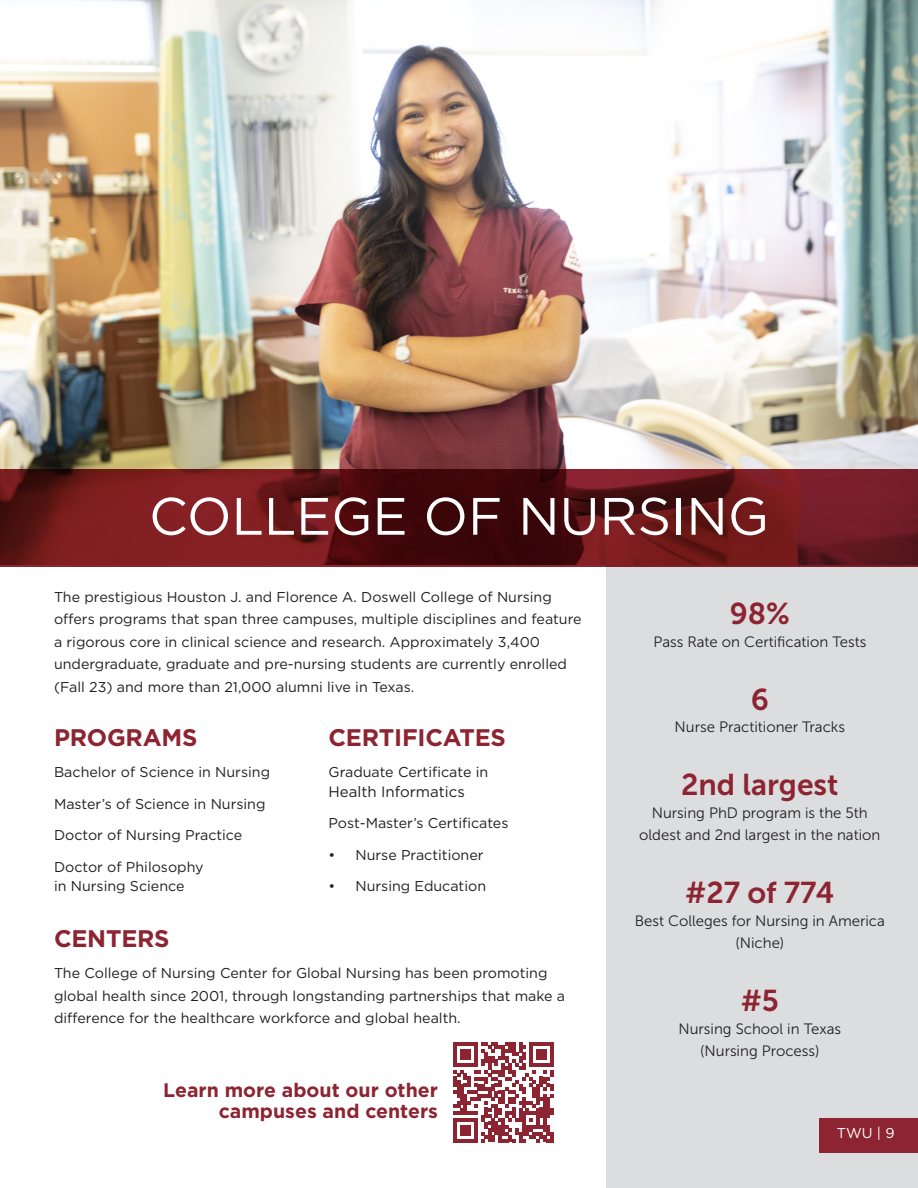
<style>
.page{position:relative;width:918px;height:1188px;background:#fff}
.page>*{position:absolute;margin:0;border:0;box-sizing:border-box;transform-origin:0 0}
.t1{font:52.5px "Gotham";color:#fff}
.t2{font:30px "Museo Sans 700";color:#8d2431}
.Heading{font:700 24px "Gotham";letter-spacing:-.01em;color:#8d2431}
.t3{font:700 19.5px/21px "Gotham";color:#8d2431;text-align:right}
.t4{font:15px/22.5px "Museo Sans 300";color:#231f20;text-align:center}
.t5{font:15px "Gotham";color:#231f20}
.t6{font:14.25px/22.5px "Gotham";color:#231f20}
.t7{font:14.25px "Gotham";color:#fff}
</style>
<div class="page">
<div style="left:606px;top:554px;width:312px;height:634px;background:#dcdddf"></div>
<img style="left:0;top:0;width:918px;height:470px">
<svg style="left:0;top:470px;width:918px;height:97px"></svg>
<div style="left:820px;top:1118px;width:98px;height:34px;background:#8d2431"></div>
<svg style="left:453px;top:1042px;width:100px;height:100px"></svg>
<p class="t1" style="left:149px;top:483px;width:621px">COLLEGE OF NURSING</p>
<p class="t6" style="left:54px;top:585px;width:529px">The prestigious Houston J. and Florence A. Doswell College of Nursing offers programs that span three campuses, multiple disciplines and feature a rigorous core in clinical science and research. Approximately 3,400 undergraduate, graduate and pre-nursing students are currently enrolled (Fall 23) and more than 21,000 alumni live in Texas.</p>
<p class="Heading" style="left:54px;top:722px;width:145px">PROGRAMS</p>
<p class="t6" style="left:54px;top:761px;width:218px">Bachelor of Science in Nursing</p>
<p class="t6" style="left:54px;top:792px;width:213px">Master’s of Science in Nursing</p>
<p class="t6" style="left:54px;top:824px;width:190px">Doctor of Nursing Practice</p>
<p class="t6" style="left:54px;top:857px;width:151px;line-height:19.5px">Doctor of Philosophy in Nursing Science</p>
<p class="Heading" style="left:328px;top:722px;width:179px">CERTIFICATES</p>
<p class="t6" style="left:328px;top:761px;width:161px">Graduate Certificate in</p>
<p class="t5" style="left:328px;top:782px;width:138px">Health Informatics</p>
<p class="t6" style="left:328px;top:812px;width:182px">Post-Master’s Certificates</p>
<p class="t6" style="left:328px;top:843px;width:157px">• Nurse Practitioner</p>
<p class="t6" style="left:328px;top:875px;width:159px">• Nursing Education</p>
<p class="Heading" style="left:54px;top:922px;width:117px">CENTERS</p>
<p class="t6" style="left:54px;top:962px;width:513px">The College of Nursing Center for Global Nursing has been promoting global health since 2001, through longstanding partnerships that make a difference for the healthcare workforce and global health.</p>
<p class="t3" style="left:163px;top:1079px;width:276px">Learn more about our other campuses and centers</p>
<p class="t2" style="left:730px;top:597px;width:62px">98%</p>
<p class="t4" style="left:653px;top:630px;width:214px">Pass Rate on Certification Tests</p>
<p class="t2" style="left:751px;top:683px;width:20px">6</p>
<p class="t4" style="left:675px;top:716px;width:172px">Nurse Practitioner Tracks</p>
<p class="t2" style="left:681px;top:768px;width:159px">2nd largest</p>
<p class="t4" style="left:639px;top:801px;width:243px">Nursing PhD program is the 5th oldest and 2nd largest in the nation</p>
<p class="t2" style="left:685px;top:876px;width:151px">#27 of 774</p>
<p class="t4" style="left:635px;top:909px;width:252px">Best Colleges for Nursing in America (Niche)</p>
<p class="t2" style="left:741px;top:984px;width:40px">#5</p>
<p class="t4" style="left:678px;top:1017px;width:164px">Nursing School in Texas (Nursing Process)</p>
<p class="t7" style="left:837px;top:1124px;width:59px">TWU | 9</p>
</div>
